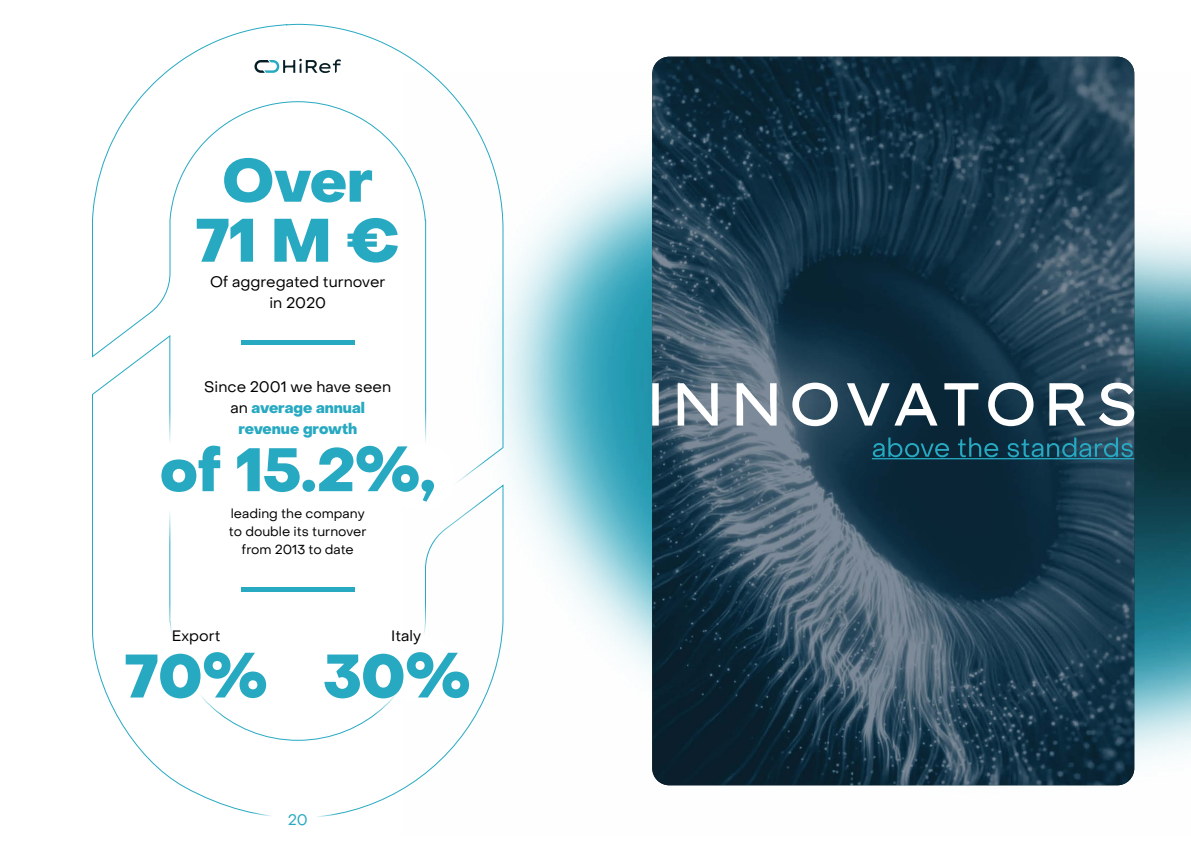
<style>
.page{position:relative;width:1191px;height:842px;background:#fff}
.page>*{position:absolute;margin:0;border:0;box-sizing:border-box;transform-origin:0 0}
.t1{font:800 60px/60px "PP Object Sans";color:#27a9c2;text-align:center}
.t2{font:800 15px/21px "PP Object Sans";color:#27a9c2;text-align:center}
.t3{font:15px/21px "PP Object Sans";color:#000;text-align:center}
.t4{font:15px "PP Object Sans";color:#27a9c2}
.t5{font:13px/18px "PP Object Sans";color:#000;text-align:center}
.s1{font-weight:400;color:#000}
</style>
<div class="page">
<img style="left:503px;top:73px;width:688px;height:713px">
<img style="left:652px;top:57px;width:482px;height:728px">
<svg style="left:92px;top:507px;width:411px;height:308px"></svg>
<svg style="left:92px;top:24px;width:411px;height:483px"></svg>
<div style="left:110px;top:411px;width:132px;height:132px;background:#fff;border-radius:50%"></div>
<div style="left:354px;top:411px;width:133px;height:132px;background:#fff;border-radius:50%"></div>
<div style="left:110px;top:603px;width:132px;height:132px;background:#fff;border-radius:50%"></div>
<div style="left:354px;top:603px;width:133px;height:132px;background:#fff;border-radius:50%"></div>
<svg style="left:652px;top:383px;width:482px;height:43px"></svg>
<svg style="left:872px;top:437px;width:262px;height:22px;background:#175166"></svg>
<hr style="left:241px;top:341px;width:113px;height:4px;background:#27a9c2">
<hr style="left:241px;top:587px;width:113px;height:4px;background:#27a9c2">
<svg style="left:251px;top:775px;width:85px;height:42px"></svg>
<svg style="left:254px;top:59px;width:87px;height:14px"></svg>
<h1 class="t1" style="left:196px;top:152px;width:205px">Over<br>71 M €</h1>
<p class="t3" style="left:210px;top:272px;width:177px">Of aggregated turnover in 2020</p>
<p class="t2" style="left:204px;top:376px;width:188px"><span class="s1">Since 2001 we have seen an</span> average annual revenue growth</p>
<h1 class="t1" style="left:160px;top:442px;width:277px">of 15.2%,</h1>
<p class="t5" style="left:229px;top:505px;width:139px">leading the company to double its turnover from 2013 to date</p>
<p class="t3" style="left:172px;top:625px;width:50px">Export</p>
<h1 class="t1" style="left:125px;top:648px;width:144px">70%</h1>
<p class="t3" style="left:391px;top:625px;width:31px">Italy</p>
<h1 class="t1" style="left:323px;top:648px;width:149px">30%</h1>
<p class="t4" style="left:288px;top:810px;width:21px">20</p>
</div>
